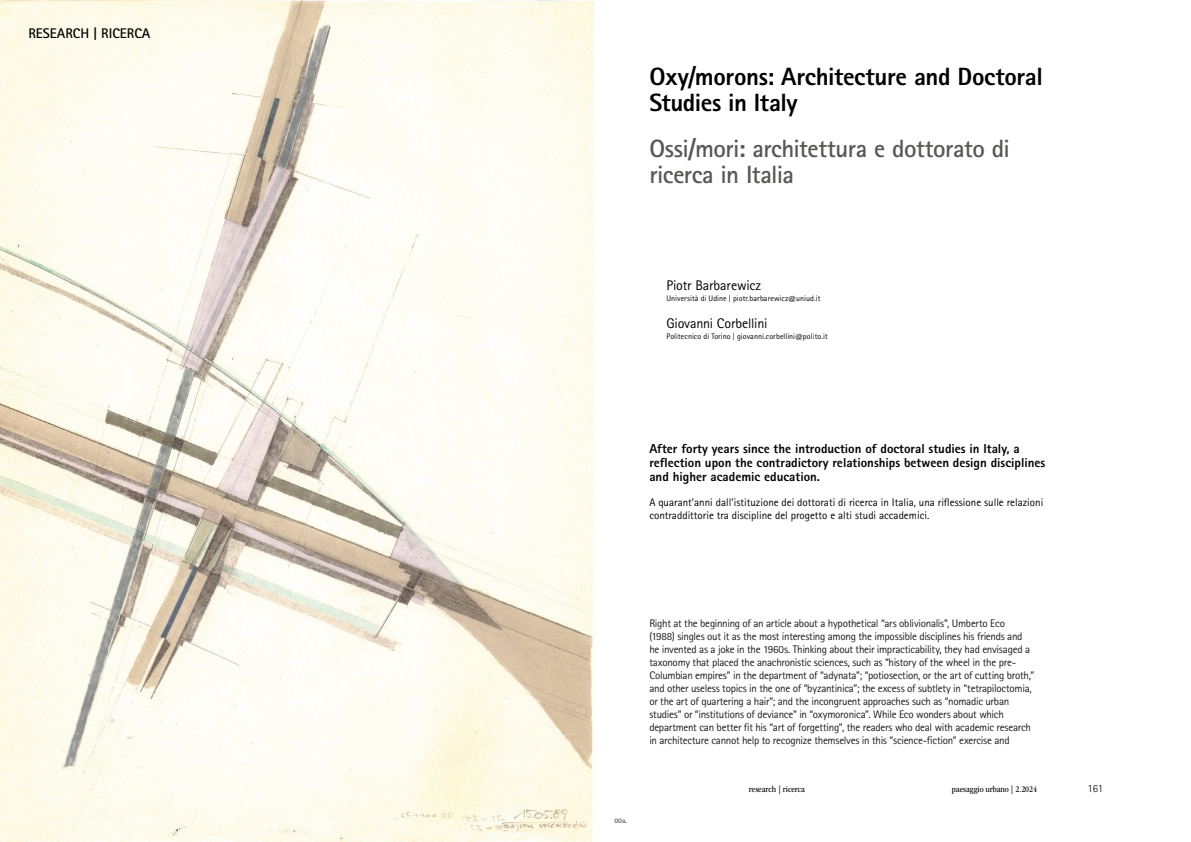
<style>
.page{position:relative;width:1191px;height:842px;background:#fff}
.page>*{position:absolute;margin:0;border:0;box-sizing:border-box;transform-origin:0 0}
.t1{font:700 25px/26px "Rotis Sans Serif Std";letter-spacing:-.02em;color:#575756}
.t2{font:800 25px/26px "Rotis Sans Serif Std";letter-spacing:-.015em;color:#000}
.t3{font:14px "Rotis Sans Serif Std";letter-spacing:-.015em;color:#000}
.t4{font:700 14px "Rotis Sans Serif Std";color:#000}
.t5{font:800 13px/14px "Rotis Sans Serif Std";color:#000}
.t6{font:11px/13px "Rotis Sans Serif Std";letter-spacing:-.025em;color:#1b1b1a}
.t7{font:11px/13px "Rotis Sans Serif Std";color:#000}
.t8{font:300 11px "Rotis Sans Serif Std";color:#000}
.t9{font:condensed 9px "ITC Garamond Std";color:#000}
.t10{font:8px "Rotis Sans Serif Std";letter-spacing:.005em;color:#000}
.t11{font:800 7px "Rotis Sans Serif Std";color:#646363}
</style>
<div class="page">
<img style="left:0;top:1px;width:595px;height:840px">
<p class="t4" style="left:28px;top:24px;width:124px">research | ricerca</p>
<h1 class="t2" style="left:649px;top:63px;width:395px">Oxy/morons: Architecture and Doctoral<br>Studies in Italy</h1>
<h1 class="t1" style="left:649px;top:135px;width:362px">Ossi/mori: architettura e dottorato di ricerca in Italia</h1>
<p class="t3" style="left:666px;top:277px;width:96px">Piotr Barbarewicz</p>
<p class="t3" style="left:666px;top:315px;width:103px">Giovanni Corbellini</p>
<p class="t10" style="left:666px;top:294px;width:156px">Università di Udine | piotr.barbarewicz@uniud.it</p>
<p class="t10" style="left:666px;top:332px;width:163px">Politecnico di Torino | giovanni.corbellini@polito.it</p>
<p class="t5" style="left:649px;top:442px;width:397px">After forty years since the introduction of doctoral studies in Italy, a reflection upon the contradictory relationships between design disciplines and higher academic education.</p>
<p class="t7" style="left:649px;top:495px;width:395px">A quarant’anni dall’istituzione dei dottorati di ricerca in Italia, una riflessione sulle relazioni contraddittorie tra discipline del progetto e alti studi accademici.</p>
<p class="t11" style="left:614px;top:816px;width:14px">00a.</p>
<p class="t6" style="left:649px;top:617px;width:386px">Right at the beginning of an article about a hypothetical “ars oblivionalis”, Umberto Eco<br>(1988) singles out it as the most interesting among the impossible disciplines his friends and he invented as a joke in the 1960s. Thinking about their impracticability, they had envisaged a taxonomy that placed the anachronistic sciences, such as “history of the wheel in the pre-Columbian empires” in the department of “adynata”; “potiosection, or the art of cutting broth,” and other useless topics in the one of “byzantinica”; the excess of subtlety in “tetrapiloctomia, or the art of quartering a hair”; and the incongruent approaches such as “nomadic urban studies” or “institutions of deviance” in “oxymoronica”. While Eco wonders about which department can better fit his “art of forgetting”, the readers who deal with academic research in architecture cannot help to recognize themselves in this “science-fiction” exercise and</p>
<p class="t9" style="left:749px;top:784px;width:57px">research | ricerca</p>
<p class="t9" style="left:951px;top:784px;width:87px">paesaggio urbano | 2.2024</p>
<p class="t8" style="left:1087px;top:782px;width:17px">161</p>
</div>
